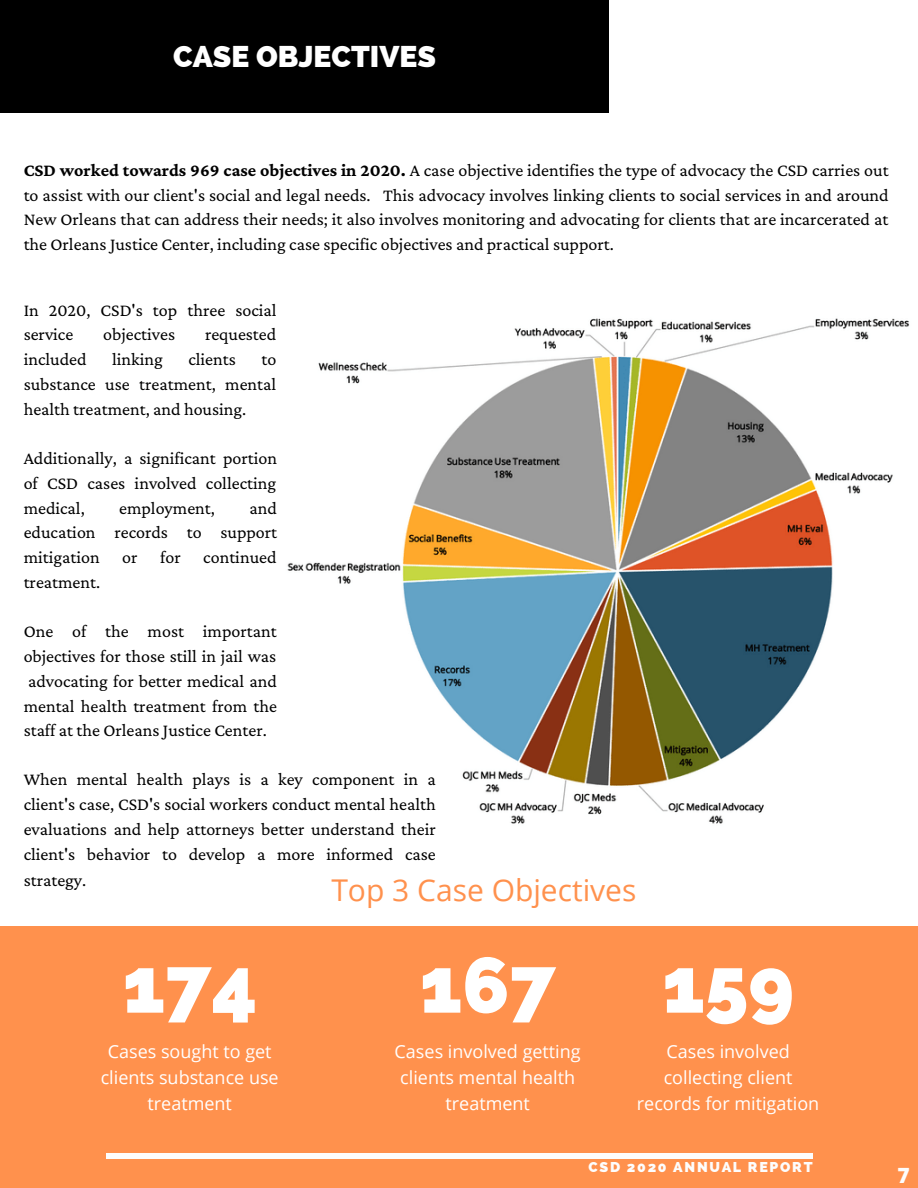
<style>
.page{position:relative;width:918px;height:1188px;background:#fff}
.page>*{position:absolute;margin:0;border:0;box-sizing:border-box;transform-origin:0 0}
.t1{font:800 77.85px "Raleway";color:#fff}
.t2{font:30px "Open Sans";color:#ff914d}
.t3{font:800 30px "Raleway";color:#fff}
.t4{font:800 21px "Open Sans";color:#fdfdfd}
.t5{font:18px/24.8px "Crimson Pro";color:#000;text-align:justify}
.t6{font:18px/25.8px "Open Sans";color:#fff;text-align:center}
.t7{font:800 14.25px "Raleway";letter-spacing:.12em;color:#fdfdfd}
.s1{font-weight:700}
</style>
<div class="page">
<div style="left:0;top:927px;width:918px;height:261px;background:#ff914d"></div>
<div style="left:0;top:0;width:609px;height:113px;background:#000"></div>
<img style="left:287px;top:318px;width:622px;height:506px">
<hr style="left:106px;top:1154px;width:706px;height:4px;background:#fdfdfd">
<p class="t3" style="left:173px;top:38px;width:264px">CASE OBJECTIVES</p>
<p class="t5" style="left:24px;top:157px;width:867px"><span class="s1">CSD worked towards 969 case objectives in 2020.</span> A case objective identifies the type of advocacy the CSD carries out to assist with our client's social and legal needs. This advocacy involves linking clients to social services in and around New Orleans that can address their needs; it also involves monitoring and advocating for clients that are incarcerated at the Orleans Justice Center, including case specific objectives and practical support.</p>
<p class="t5" style="left:24px;top:297px;width:254px">In 2020, CSD's top three social service</p>
<p class="t5" style="left:103px;top:322px;width:73px">objectives</p>
<p class="t5" style="left:205px;top:322px;width:73px">requested</p>
<p class="t5" style="left:24px;top:347px;width:64px">included</p>
<p class="t5" style="left:112px;top:347px;width:52px">linking</p>
<p class="t5" style="left:188px;top:347px;width:49px">clients</p>
<p class="t5" style="left:24px;top:347px;width:254px;text-indent:238px">to substance use treatment, mental health treatment, and housing.</p>
<p class="t5" style="left:24px;top:446px;width:255px">Additionally, a significant portion of CSD cases involved collecting medical,</p>
<p class="t5" style="left:24px;top:495px;width:255px;text-indent:226px">and education records to support mitigation</p>
<p class="t5" style="left:119px;top:495px;width:97px">employment,</p>
<p class="t5" style="left:122px;top:545px;width:17px">or</p>
<p class="t5" style="left:160px;top:545px;width:22px">for</p>
<p class="t5" style="left:203px;top:545px;width:75px">continued</p>
<p class="t5" style="left:24px;top:569px;width:78px">treatment.</p>
<p class="t5" style="left:24px;top:619px;width:255px">One of the most important objectives for those still in jail was advocating for better medical and mental health treatment from the staff at the Orleans Justice Center.</p>
<p class="t5" style="left:24px;top:766px;width:414px;line-height:25.2px">When mental health plays is a key component in a client's case, CSD's social workers conduct mental health evaluations and help attorneys better understand their client's behavior to develop a more informed case strategy.</p>
<p class="t2" style="left:331px;top:869px;width:307px">Top 3 Case Objectives</p>
<p class="t1" style="left:123px;top:939px;width:136px">174</p>
<p class="t6" style="left:101px;top:1038px;width:180px">Cases sought to get clients substance use treatment</p>
<p class="t1" style="left:420px;top:939px;width:138px">167</p>
<p class="t6" style="left:395px;top:1038px;width:188px">Cases involved getting clients mental health treatment</p>
<p class="t1" style="left:662px;top:939px;width:133px">159</p>
<p class="t6" style="left:637px;top:1038px;width:184px">Cases involved collecting client records for mitigation</p>
<p class="t7" style="left:589px;top:1158px;width:226px">CSD 2020 ANNUAL REPORT</p>
<p class="t4" style="left:897px;top:1161px;width:14px">7</p>
</div>
